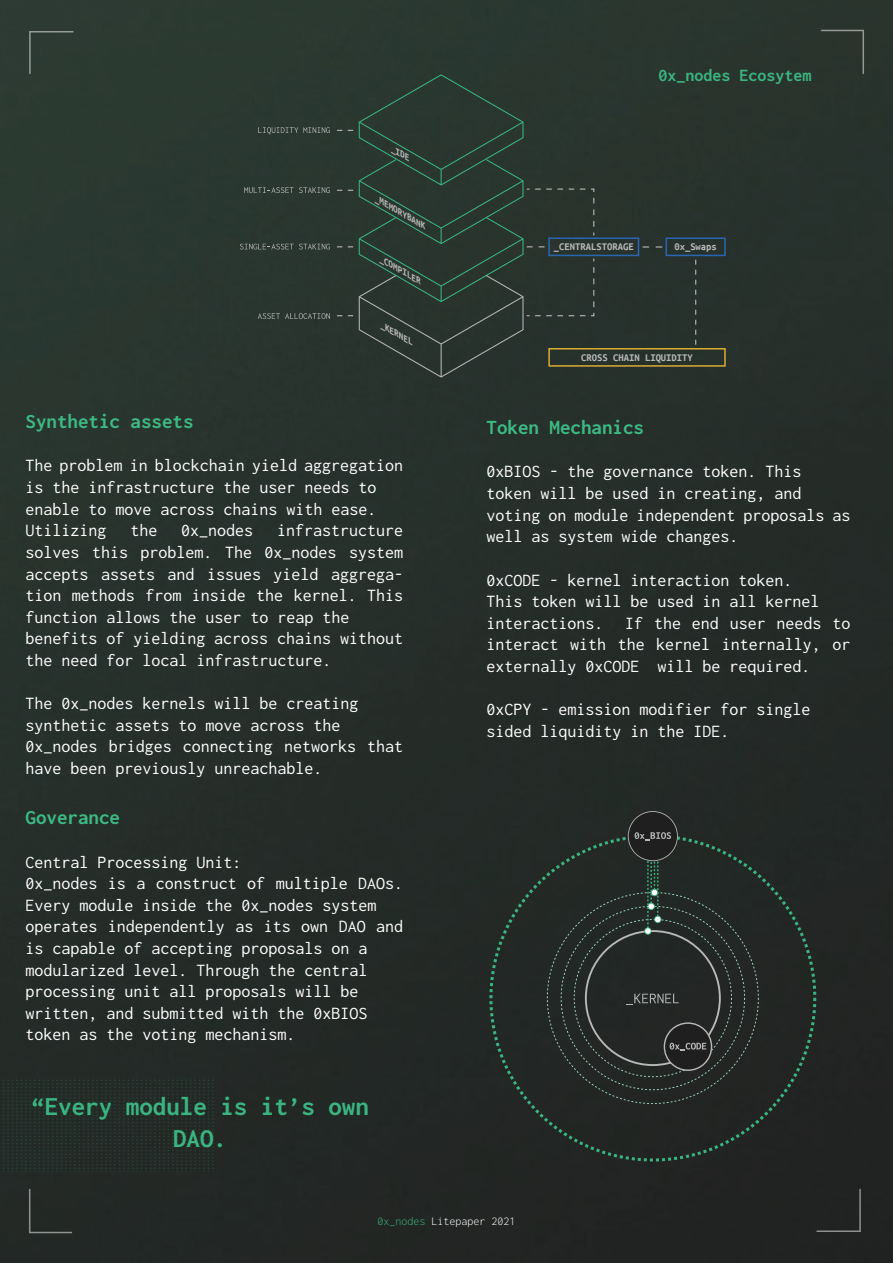
<style>
.page{position:relative;width:893px;height:1263px;background:#fff}
.page>*{position:absolute;margin:0;border:0;box-sizing:border-box;transform-origin:0 0}
.t1{font:27px/32.4px "Inconsolata";color:#3ab581;text-align:center}
.t2{font:21px "Inconsolata";color:#3dba83}
.t3{font:18px/21.6px "Inconsolata";color:#fff}
.t4{font:18px "Inconsolata";color:#3bb580}
.t5{font:12px "Inconsolata";color:#fff}
.t6{font:700 10.65px "Ubuntu Mono";color:#b7b8b7}
.t7{font:italic 700 9.15px "Ubuntu Mono";color:#b7b8b7;scale:1.15 1}
.s1{color:#3bb580}
</style>
<div class="page">
<img style="left:0;top:0;width:893px;height:1263px">
<div style="left:489px;top:835px;width:327px;height:326px;background:#222624"></div>
<svg style="left:547px;top:811px;width:212px;height:293px;background:#272d2a"></svg>
<svg style="left:0;top:1079px;width:214px;height:93px;background:#232c28"></svg>
<hr style="left:30px;top:31px;width:43px;height:1px;background:#fff">
<hr style="left:29px;top:32px;width:2px;height:42px;background:#fff">
<hr style="left:862px;top:30px;width:2px;height:44px;background:#fff">
<hr style="left:821px;top:30px;width:42px;height:1px;background:#fff">
<hr style="left:817px;top:1230px;width:43px;height:2px;background:#fff">
<hr style="left:859px;top:1189px;width:2px;height:42px;background:#fff">
<hr style="left:29px;top:1189px;width:1px;height:43px;background:#fff">
<hr style="left:30px;top:1232px;width:41px;height:1px;background:#fff">
<div style="left:548px;top:237px;width:91px;height:19px;border:2px solid #2a65b1"></div>
<div style="left:548px;top:348px;width:178px;height:19px;border:2px solid #d8ad32"></div>
<div style="left:665px;top:237px;width:61px;height:19px;border:2px solid #2a65b1"></div>
<svg style="left:643px;top:246px;width:19px;height:2px"></svg>
<div style="left:359px;top:74px;width:236px;height:304px;background:#29342e"></div>
<svg style="left:337px;top:315px;width:16px;height:1px"></svg>
<svg style="left:337px;top:246px;width:16px;height:1px"></svg>
<svg style="left:337px;top:190px;width:16px;height:1px"></svg>
<svg style="left:337px;top:130px;width:16px;height:1px"></svg>
<svg style="left:258px;top:127px;width:72px;height:7px"></svg>
<svg style="left:244px;top:187px;width:86px;height:6px"></svg>
<svg style="left:240px;top:244px;width:90px;height:5px"></svg>
<svg style="left:258px;top:313px;width:72px;height:6px"></svg>
<svg style="left:695px;top:260px;width:1px;height:85px"></svg>
<p class="t7" style="left:395px;top:144px;width:20px;rotate:30deg">_IDE</p>
<p class="t7" style="left:379px;top:194px;width:52px;rotate:30deg">_MEMORYBANK</p>
<p class="t7" style="left:383px;top:255px;width:43px;rotate:30deg">_COMPILER</p>
<p class="t7" style="left:384px;top:321px;width:34px;rotate:30deg">_KERNEL</p>
<p class="t2" style="left:26px;top:407px;width:170px">Synthetic assets</p>
<p class="t3" style="left:26px;top:455px;width:379px">The problem in blockchain yield aggregation is the infrastructure the user needs to enable to move across chains with ease.<br>Utilizing</p>
<p class="t3" style="left:26px;top:520px;width:379px;text-indent:252px">infrastructure solves this problem. The 0x_nodes system accepts assets and issues yield aggrega&shy;tion methods from inside the kernel. This function allows the user to reap the benefits of yielding across chains without the need for local infrastructure.</p>
<p class="t3" style="left:26px;top:693px;width:379px">The 0x_nodes kernels will be creating synthetic assets to move across the 0x_nodes bridges connecting networks that have been previously unreachable.</p>
<p class="t2" style="left:26px;top:803px;width:96px">Goverance</p>
<p class="t3" style="left:26px;top:851px;width:379px">Central Processing Unit:<br>0x_nodes is a construct of multiple DAOs.<br>Every module inside the 0x_nodes system operates independently as its own DAO and is capable of accepting proposals on a modularized level. Through the central processing unit all proposals will be written, and submitted with the 0xBIOS token as the voting mechanism.</p>
<p class="t3" style="left:130px;top:520px;width:28px">the</p>
<p class="t3" style="left:181px;top:520px;width:73px">0x_nodes</p>
<h1 class="t1" style="left:31px;top:1090px;width:339px">“Every module is it’s own<br>DAO.</h1>
<p class="t4" style="left:659px;top:63px;width:154px">0x_nodes Ecosytem</p>
<p class="t6" style="left:554px;top:242px;width:81px">_CENTRALSTORAGE</p>
<p class="t6" style="left:674px;top:242px;width:44px">0x_Swaps</p>
<p class="t6" style="left:581px;top:352px;width:113px">CROSS CHAIN LIQUIDITY</p>
<p class="t2" style="left:486px;top:413px;width:159px">Token Mechanics</p>
<p class="t3" style="left:486px;top:461px;width:365px">0xBIOS - the governance token. This token will be used in creating, and voting on module independent proposals as well as system wide changes.</p>
<p class="t3" style="left:486px;top:569px;width:365px">0xCODE - kernel interaction token.<br>This token will be used in all kernel interactions. If the end user needs to interact with the kernel internally, or externally 0xCODE will be required.</p>
<p class="t3" style="left:486px;top:699px;width:325px">0xCPY - emission modifier for single sided liquidity in the IDE.</p>
<p class="t5" style="left:377px;top:1213px;width:140px"><span class="s1">0x_nodes</span> Litepaper 2021</p>
</div>
